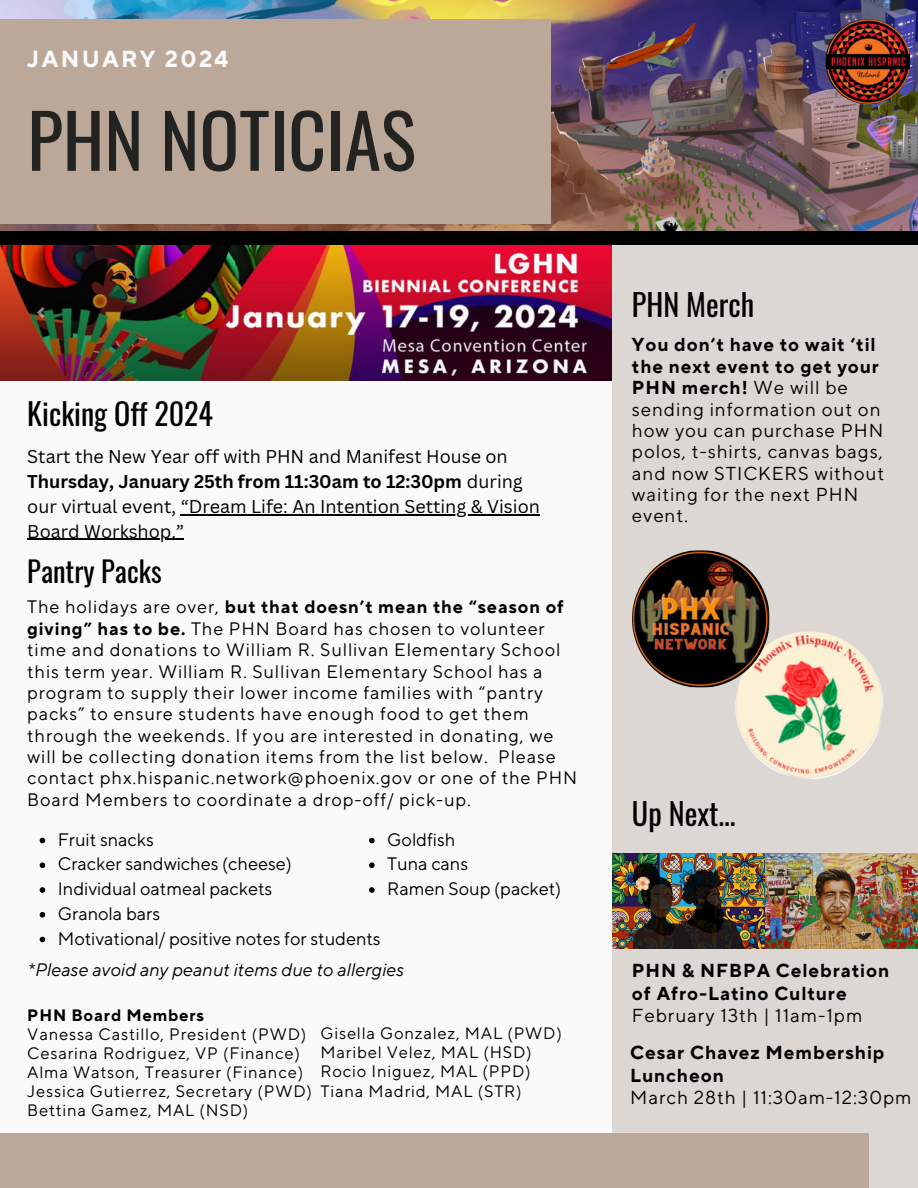
<style>
.page{position:relative;width:918px;height:1188px;background:#fafafa}
.page>*{position:absolute;margin:0;border:0;box-sizing:border-box;transform-origin:0 0}
.t1{font:73.95px "Oswald";color:#232422}
.t2{font:30.15px "Oswald";color:#000}
.t3{font:30px "Oswald";color:#000}
.t4{font:28.5px "Oswald";color:#000}
.t5{font:700 23.25px "TT Norms Pro";letter-spacing:.1em;color:#fafafa}
.t6{font:18.75px/21.3px "TT Norms Pro";letter-spacing:.05em;color:#000}
.t7{font:700 18.75px/22.5px "TT Norms Pro";letter-spacing:.05em;color:#000}
.t8{font:18px/21.3px "TT Norms Pro";letter-spacing:.05em;color:#000}
.t9{font:18px/24.8px "Canva Sans";color:#000}
.t10{font:18px "TT Norms Pro";color:#000}
.t11{font:italic 18px "TT Norms Pro";color:#000}
.t12{font:16.5px "TT Norms Pro";letter-spacing:.05em;color:#000}
.t13{font:700 16.5px "TT Norms Pro";letter-spacing:.05em;color:#000}
.s1{font-weight:700}
</style>
<div class="page">
<img style="left:0;top:0;width:918px;height:231px">
<div style="left:0;top:19px;width:550px;height:205px;background:#bba899"></div>
<img style="left:0;top:245px;width:612px;height:136px">
<img style="left:820px;top:16px;width:96px;height:92px">
<div style="left:612px;top:231px;width:306px;height:957px;background:#dcd7d3"></div>
<div style="left:0;top:231px;width:918px;height:14px;background:#000"></div>
<div style="left:0;top:1134px;width:868px;height:54px;background:#bba899"></div>
<img style="left:612px;top:853px;width:152px;height:96px">
<img style="left:766px;top:853px;width:152px;height:96px">
<img style="left:730px;top:627px;width:153px;height:152px">
<img style="left:632px;top:550px;width:138px;height:138px;border-radius:50%">
<hr style="left:181px;top:514px;width:359px;height:1px;background:#000">
<hr style="left:27px;top:539px;width:157px;height:1px;background:#000">
<svg style="left:40px;top:838px;width:5px;height:5px"></svg>
<svg style="left:40px;top:862px;width:5px;height:6px"></svg>
<svg style="left:40px;top:887px;width:5px;height:6px"></svg>
<svg style="left:40px;top:912px;width:5px;height:6px"></svg>
<svg style="left:40px;top:937px;width:5px;height:5px"></svg>
<svg style="left:369px;top:838px;width:6px;height:5px"></svg>
<svg style="left:369px;top:862px;width:6px;height:6px"></svg>
<svg style="left:369px;top:887px;width:6px;height:6px"></svg>
<p class="t5" style="left:27px;top:45px;width:202px">JANUARY 2024</p>
<p class="t1" style="left:27px;top:83px;width:390px">PHN NOTICIAS</p>
<p class="t3" style="left:27px;top:390px;width:187px">Kicking Off 2024</p>
<p class="t9" style="left:27px;top:444px;width:482px">Start the New Year off with PHN and Manifest House on</p>
<p class="t9" style="left:27px;top:469px;width:514px"><span class="s1">Thursday, January 25th from 11:30am to 12:30pm</span> during our virtual event, “Dream Life: An Intention Setting &amp; Vision<br>Board Workshop.”</p>
<p class="t4" style="left:27px;top:549px;width:136px">Pantry Packs</p>
<p class="t8" style="left:27px;top:597px;width:551px">The holidays are over, <span class="s1">but that doesn’t mean the “season of giving” has to be.</span> The PHN Board has chosen to volunteer time and donations to William R. Sullivan Elementary School this term year. William R. Sullivan Elementary School has a program to supply their lower income families with “pantry packs” to ensure students have enough food to get them through the weekends. If you are interested in donating, we will be collecting donation items from the list below. Please contact phx.hispanic.network@phoenix.gov or one of the PHN Board Members to coordinate a drop-off/ pick-up.</p>
<p class="t10" style="left:387px;top:828px;width:70px">Goldfish</p>
<p class="t10" style="left:387px;top:853px;width:82px">Tuna cans</p>
<p class="t10" style="left:387px;top:878px;width:176px">Ramen Soup (packet)</p>
<p class="t10" style="left:58px;top:828px;width:97px">Fruit snacks</p>
<p class="t10" style="left:58px;top:853px;width:236px">Cracker sandwiches (cheese)</p>
<p class="t10" style="left:58px;top:878px;width:216px">Individual oatmeal packets</p>
<p class="t10" style="left:58px;top:903px;width:104px">Granola bars</p>
<p class="t10" style="left:58px;top:927px;width:324px">Motivational/ positive notes for students</p>
<p class="t11" style="left:27px;top:959px;width:377px">*Please avoid any peanut items due to allergies</p>
<p class="t13" style="left:27px;top:1005px;width:178px">PHN Board Members</p>
<p class="t12" style="left:27px;top:1024px;width:281px">Vanessa Castillo, President (PWD)</p>
<p class="t12" style="left:27px;top:1043px;width:274px">Cesarina Rodriguez, VP (Finance)</p>
<p class="t12" style="left:27px;top:1062px;width:277px">Alma Watson, Treasurer (Finance)</p>
<p class="t12" style="left:27px;top:1081px;width:286px">Jessica Gutierrez, Secretary (PWD)</p>
<p class="t12" style="left:27px;top:1101px;width:223px">Bettina Gamez, MAL (NSD)</p>
<p class="t12" style="left:321px;top:1024px;width:243px">Gisella Gonzalez, MAL (PWD)</p>
<p class="t12" style="left:321px;top:1043px;width:213px">Maribel Velez, MAL (HSD)</p>
<p class="t12" style="left:321px;top:1062px;width:212px">Rocio Iniguez, MAL (PPD)</p>
<p class="t12" style="left:321px;top:1081px;width:203px">Tiana Madrid, MAL (STR)</p>
<p class="t2" style="left:632px;top:281px;width:124px">PHN Merch</p>
<p class="t6" style="left:632px;top:335px;width:254px"><span class="s1">You don’t have to wait ‘til the next event to get your<br>PHN merch!</span> We will be sending information out on how you can purchase PHN polos, t-shirts, canvas bags, and now STICKERS without waiting for the next PHN event.</p>
<p class="t2" style="left:632px;top:790px;width:105px">Up Next...</p>
<p class="t7" style="left:632px;top:960px;width:259px">PHN &amp; NFBPA Celebration of Afro-Latino Culture</p>
<p class="t6" style="left:632px;top:1006px;width:232px">February 13th | 11am-1pm</p>
<p class="t7" style="left:630px;top:1042px;width:256px">Cesar Chavez Membership<br>Luncheon</p>
<p class="t6" style="left:630px;top:1088px;width:283px">March 28th | 11:30am-12:30pm</p>
</div>
